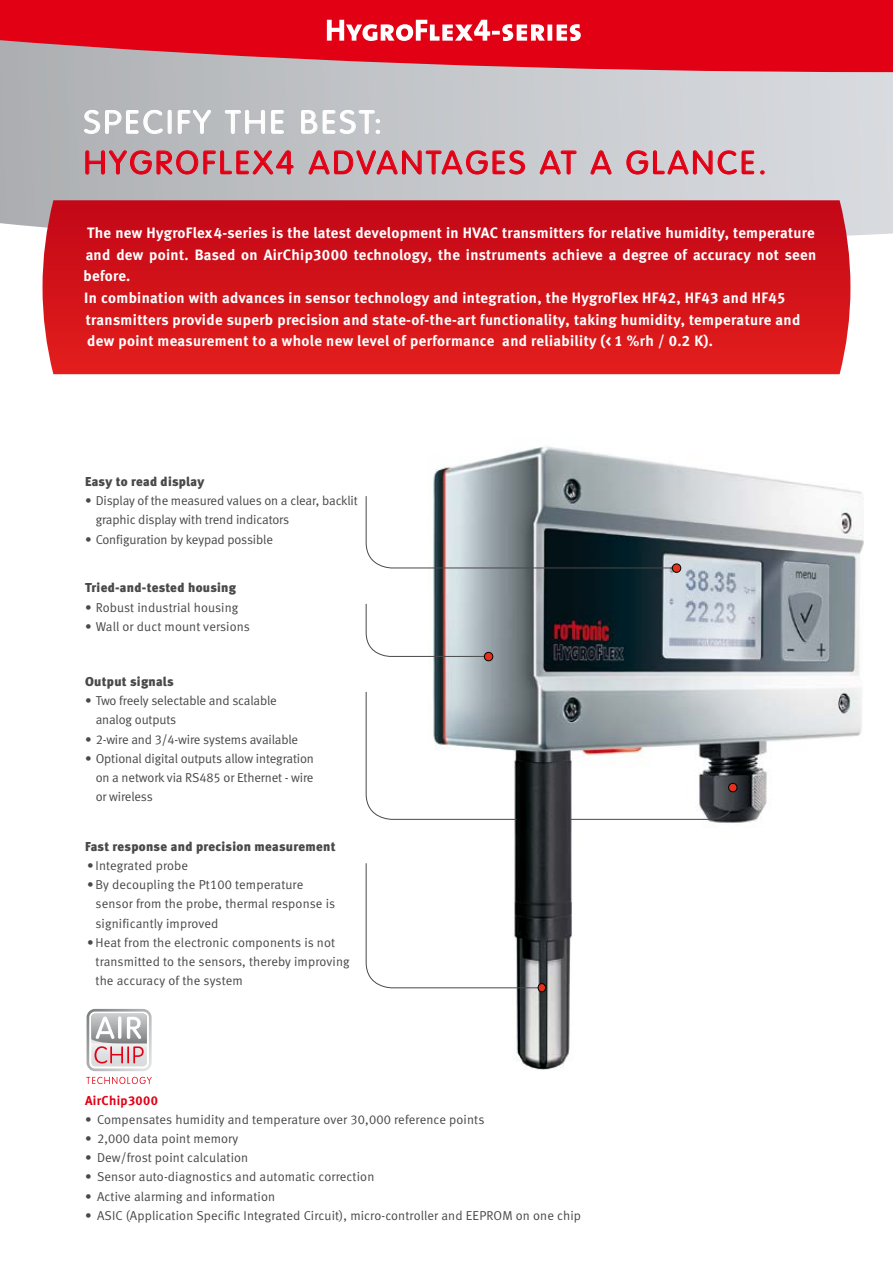
<style>
.page{position:relative;width:893px;height:1263px;background:#fff}
.page>*{position:absolute;margin:0;border:0;box-sizing:border-box;transform-origin:0 0}
.t1{font:300 32.1px "VAG Rounded LT";letter-spacing:.09em;color:#e20015;scale:1.05 1}
.t2{font:300 31.95px "VAG Rounded LT";letter-spacing:.09em;color:#fff;scale:1.08 1}
.t3{font:15px/21.6px "Meta Bold LF";letter-spacing:.02em;color:#fff}
.t4{font:12.9px/19.2px "Meta Normal LF";letter-spacing:.005em;color:#494949}
.t5{font:12.9px "Meta Black LF";letter-spacing:.02em;color:#494949}
.t6{font:12.9px "Meta Normal LF";letter-spacing:-.015em;color:#494949}
.t7{font:12.9px "Meta Bold LF";letter-spacing:.025em;color:#e20015}
</style>
<div class="page">
<svg style="left:0;top:72px;width:893px;height:164px;background:#c4c7cb"></svg>
<svg style="left:0;top:0;width:893px;height:72px;background:#db1c2e"></svg>
<img style="left:433px;top:446px;width:431px;height:624px">
<svg style="left:86px;top:1077px;width:66px;height:7px"></svg>
<svg style="left:87px;top:1009px;width:65px;height:62px"></svg>
<svg style="left:84px;top:110px;width:79px;height:24px;background:#c2c4c6"></svg>
<div style="left:168px;top:110px;width:4px;height:24px;border:1px solid #fff;border-radius:2px"></div>
<svg style="left:178px;top:110px;width:33px;height:24px"></svg>
<svg style="left:225px;top:110px;width:40px;height:24px"></svg>
<svg style="left:271px;top:110px;width:13px;height:24px"></svg>
<svg style="left:301px;top:110px;width:79px;height:24px;background:#cdcfd2"></svg>
<svg style="left:85px;top:150px;width:209px;height:25px;background:#bf949a"></svg>
<svg style="left:308px;top:150px;width:217px;height:25px;background:#c99da4"></svg>
<svg style="left:539px;top:150px;width:38px;height:25px"></svg>
<svg style="left:590px;top:150px;width:22px;height:25px"></svg>
<svg style="left:626px;top:150px;width:128px;height:25px;background:#d3a8af"></svg>
<svg style="left:760px;top:170px;width:4px;height:4px"></svg>
<svg style="left:43px;top:200px;width:807px;height:174px;background:#d2141b"></svg>
<svg style="left:365px;top:495px;width:313px;height:74px"></svg>
<div style="left:672px;top:564px;width:9px;height:8px;background:#e6321d;border-radius:50%"></div>
<div style="left:672px;top:563px;width:9px;height:10px;border:1px solid #000;border-radius:50%"></div>
<svg style="left:365px;top:603px;width:126px;height:54px"></svg>
<svg style="left:365px;top:691px;width:153px;height:129px"></svg>
<svg style="left:570px;top:786px;width:164px;height:34px"></svg>
<svg style="left:365px;top:862px;width:178px;height:127px"></svg>
<div style="left:538px;top:983px;width:8px;height:9px;background:#e6321d;border-radius:50%"></div>
<div style="left:538px;top:983px;width:8px;height:9px;border:1px solid #000;border-radius:50%"></div>
<div style="left:484px;top:652px;width:9px;height:9px;background:#e6321d;border-radius:50%"></div>
<div style="left:484px;top:652px;width:9px;height:9px;border:1px solid #000;border-radius:50%"></div>
<div style="left:729px;top:783px;width:8px;height:9px;background:#e6321d;border-radius:50%"></div>
<div style="left:728px;top:783px;width:9px;height:9px;border:1px solid #000;border-radius:50%"></div>
<svg style="left:327px;top:20px;width:254px;height:21px"></svg>
<h2 class="t2" style="left:84px;top:104px;width:278px">SPECIFY THE BEST:</h2>
<h1 class="t1" style="left:84px;top:144px;width:652px">HYGROFLEX4 ADVANTAGES AT A GLANCE.</h1>
<p class="t3" style="left:84px;top:222px;width:734px">The new HygroFlex4-series is the latest development in HVAC transmitters for relative humidity, temperature and dew point. Based on AirChip3000 technology, the instruments achieve a degree of accuracy not seen before.<br>In combination with advances in sensor technology and integration, the HygroFlex HF42, HF43 and HF45 transmitters provide superb precision and state-of-the-art functionality, taking humidity, temperature and dew point measurement to a whole new level of performance and reliability (&lt; 1 %rh / 0.2 K).</p>
<p class="t5" style="left:85px;top:474px;width:121px">Easy to read display</p>
<p class="t4" style="left:96px;top:491px;width:264px;text-indent:-11px">• Display of the measured values on a clear, backlit graphic display with trend indicators</p>
<p class="t4" style="left:85px;top:529px;width:189px">• Configuration by keypad possible</p>
<p class="t5" style="left:85px;top:580px;width:153px">Tried-and-tested housing</p>
<p class="t4" style="left:85px;top:597px;width:155px">• Robust industrial housing</p>
<p class="t4" style="left:85px;top:617px;width:166px">• Wall or duct mount versions</p>
<p class="t5" style="left:85px;top:674px;width:90px">Output signals</p>
<p class="t4" style="left:96px;top:691px;width:183px;text-indent:-11px">• Two freely selectable and scalable analog outputs</p>
<p class="t6" style="left:85px;top:732px;width:215px">• 2-wire and 3/4-wire systems available</p>
<p class="t4" style="left:96px;top:748px;width:220px;text-align:justify;text-indent:-11px">• Optional digital outputs allow integration on a network via RS485 or Ethernet - wire or wireless</p>
<p class="t5" style="left:85px;top:839px;width:252px">Fast response and precision measurement</p>
<p class="t4" style="left:87px;top:856px;width:103px">• Integrated probe</p>
<p class="t4" style="left:96px;top:875px;width:241px;text-indent:-9px">• By decoupling the Pt100 temperature sensor from the probe, thermal response is significantly improved</p>
<p class="t4" style="left:96px;top:932px;width:256px;text-indent:-9px">• Heat from the electronic components is not transmitted to the sensors, thereby improving the accuracy of the system</p>
<p class="t7" style="left:85px;top:1092px;width:74px">AirChip3000</p>
<p class="t4" style="left:85px;top:1110px;width:401px">• Compensates humidity and temperature over 30,000 reference points</p>
<p class="t4" style="left:85px;top:1129px;width:155px">• 2,000 data point memory</p>
<p class="t4" style="left:85px;top:1148px;width:165px">• Dew/frost point calculation</p>
<p class="t4" style="left:85px;top:1167px;width:291px">• Sensor auto-diagnostics and automatic correction</p>
<p class="t4" style="left:85px;top:1186px;width:192px">• Active alarming and information</p>
<p class="t4" style="left:85px;top:1205px;width:497px">• ASIC (Application Specific Integrated Circuit), micro-controller and EEPROM on one chip</p>
</div>
